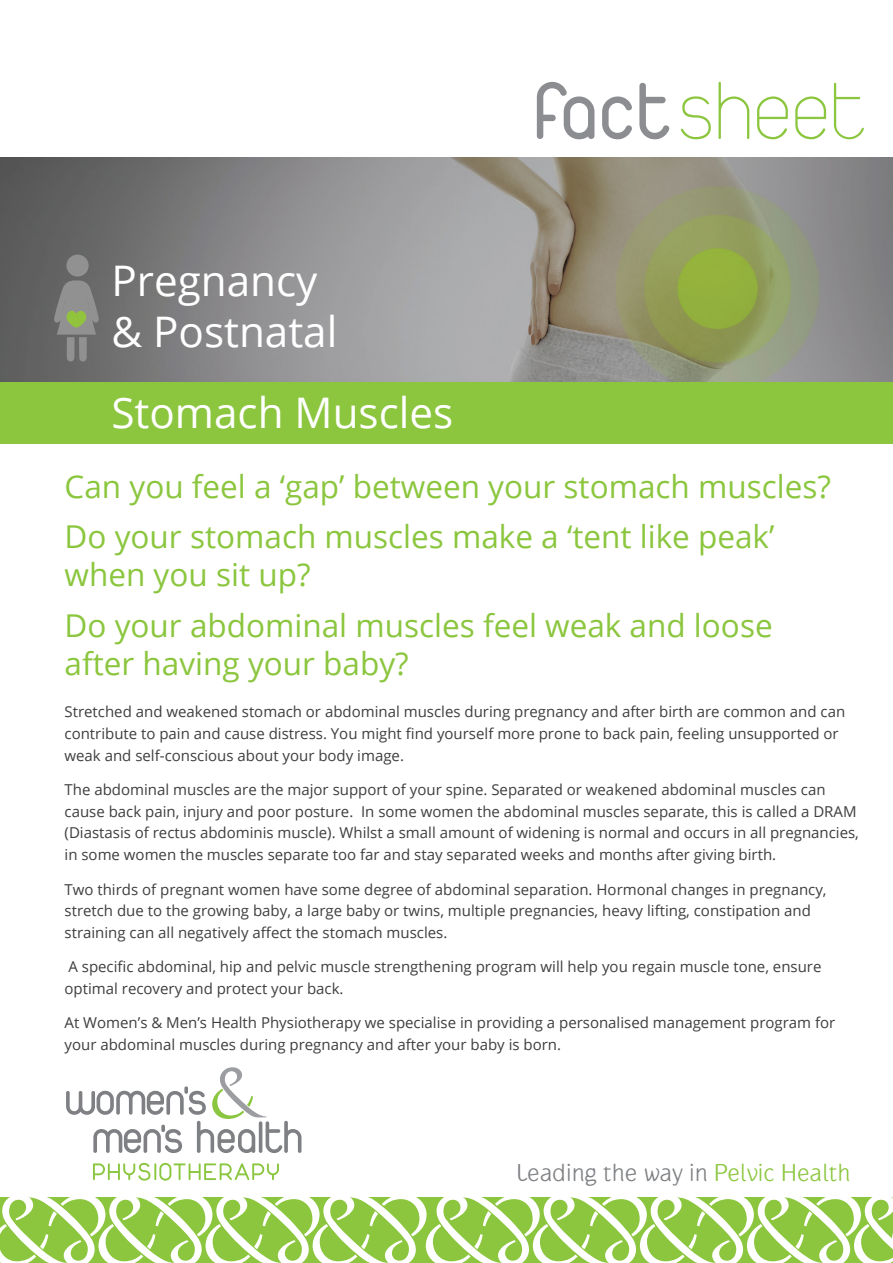
<style>
.page{position:relative;width:893px;height:1263px;background:#fff}
.page>*{position:absolute;margin:0;border:0;box-sizing:border-box;transform-origin:0 0}
.t1{font:42.15px/50.6px "Open Sans";color:#fff}
.t2{font:31.5px/50.7px "Open Sans";color:#8bc63e}
.t3{font:25.5px "Gauntlet Classic";color:#7e8083}
.t4{font:15px/21.6px "Open Sans";color:#3e3e3f}
.s1{color:#8bc63e}
</style>
<div class="page">
<div style="left:0;top:376px;width:893px;height:68px;background:#8bc63e"></div>
<svg style="left:93px;top:1163px;width:186px;height:17px"></svg>
<svg style="left:66px;top:1067px;width:235px;height:86px"></svg>
<svg style="left:0;top:1197px;width:893px;height:66px"></svg>
<svg style="left:537px;top:82px;width:57px;height:57px"></svg>
<svg style="left:602px;top:96px;width:30px;height:43px"></svg>
<svg style="left:639px;top:83px;width:30px;height:56px"></svg>
<svg style="left:681px;top:96px;width:30px;height:43px"></svg>
<svg style="left:719px;top:82px;width:30px;height:57px"></svg>
<svg style="left:757px;top:96px;width:31px;height:43px"></svg>
<svg style="left:795px;top:96px;width:31px;height:43px"></svg>
<svg style="left:834px;top:83px;width:30px;height:56px"></svg>
<img style="left:0;top:157px;width:893px;height:224px">
<div style="left:66px;top:255px;width:23px;height:22px;background:#929192;border-radius:50%"></div>
<svg style="left:54px;top:280px;width:45px;height:82px"></svg>
<h1 class="t1" style="left:111px;top:254px;width:228px">Pregnancy &amp; Postnatal</h1>
<h1 class="t1" style="left:111px;top:386px;width:343px">Stomach Muscles</h1>
<h2 class="t2" style="left:65px;top:460px;width:768px">Can you feel a ‘gap’ between your stomach muscles?<br>Do your stomach muscles make a ‘tent like peak’</h2>
<h2 class="t2" style="left:65px;top:549px;width:710px">when you sit up?<br>Do your abdominal muscles feel weak and loose</h2>
<h2 class="t2" style="left:65px;top:637px;width:346px">after having your baby?</h2>
<p class="t4" style="left:65px;top:701px;width:782px">Stretched and weakened stomach or abdominal muscles during pregnancy and after birth are common and can contribute to pain and cause distress. You might find yourself more prone to back pain, feeling unsupported or weak and self-conscious about your body image.</p>
<p class="t4" style="left:65px;top:778px;width:796px">The abdominal muscles are the major support of your spine. Separated or weakened abdominal muscles can cause back pain, injury and poor posture. In some women the abdominal muscles separate, this is called a DRAM (Diastasis of rectus abdominis muscle). Whilst a small amount of widening is normal and occurs in all pregnancies, in some women the muscles separate too far and stay separated weeks and months after giving birth.</p>
<p class="t4" style="left:65px;top:878px;width:764px">Two thirds of pregnant women have some degree of abdominal separation. Hormonal changes in pregnancy, stretch due to the growing baby, a large baby or twins, multiple pregnancies, heavy lifting, constipation and straining can all negatively affect the stomach muscles.</p>
<p class="t4" style="left:65px;top:956px;width:758px">A specific abdominal, hip and pelvic muscle strengthening program will help you regain muscle tone, ensure optimal recovery and protect your back.</p>
<p class="t4" style="left:65px;top:1012px;width:772px">At Women’s &amp; Men’s Health Physiotherapy we specialise in providing a personalised management program for your abdominal muscles during pregnancy and after your baby is born.</p>
<h3 class="t3" style="left:516px;top:1158px;width:336px">Leading the way in <span class="s1">Pelvic Health</span></h3>
</div>
